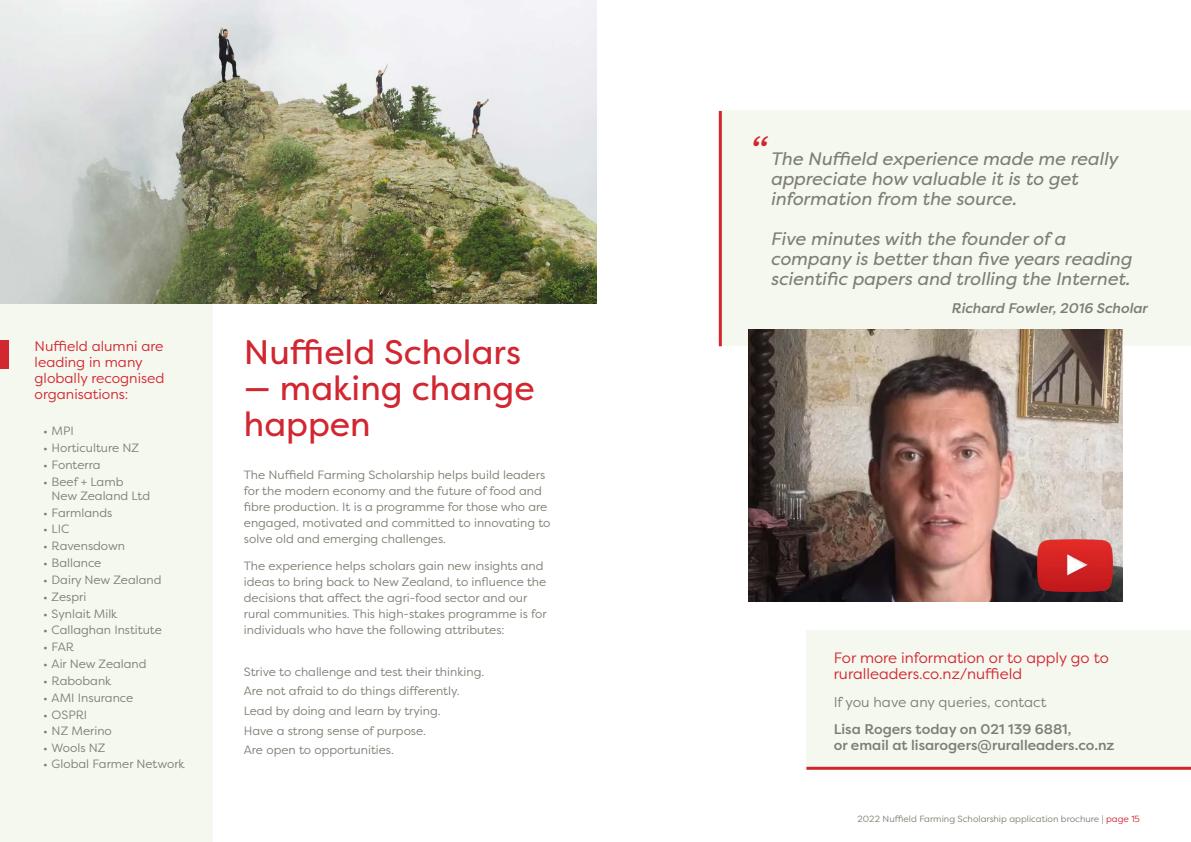
<style>
.page{position:relative;width:1191px;height:842px;background:#fff}
.page>*{position:absolute;margin:0;border:0;box-sizing:border-box;transform-origin:0 0}
.t1{font:italic 40px "Filson Pro";color:#d22630}
.t2{font:34px/36px "Filson Pro";color:#d22630}
.t3{font:italic 18px/20px "Filson Pro";color:#7e7f74}
.t4{font:15px/16px "Filson Pro";color:#d22630}
.t5{font:500 14px/16px "Filson Pro";color:#7e7f74}
.t6{font:14px/16px "Filson Pro";color:#d22630}
.t7{font:14px "Filson Pro";color:#7e7f74}
.t8{font:italic 500 14px "Filson Pro";color:#7e7f74}
.t9{font:12px/16px "Filson Pro";color:#7e7f74}
.t10{font:9px "Filson Pro";color:#7e7f74}
.s1{color:#d22630}
</style>
<div class="page">
<div style="left:0;top:0;width:212px;height:842px;background:#f5f8ef"></div>
<div style="left:806px;top:630px;width:385px;height:138px;background:#f5f8ef"></div>
<hr style="left:806px;top:767px;width:385px;height:3px;background:#d2232a">
<div style="left:0;top:340px;width:9px;height:29px;background:#d22630"></div>
<img style="left:0;top:0;width:596px;height:303px">
<div style="left:719px;top:111px;width:472px;height:235px;background:#f5f8ef"></div>
<hr style="left:719px;top:111px;width:3px;height:235px;background:#d22630">
<img style="left:748px;top:330px;width:375px;height:272px">
<img style="left:1037px;top:539px;width:75px;height:53px">
<p class="t6" style="left:35px;top:337px;width:131px">Nuffield alumni are leading in many globally recognised organisations:</p>
<p class="t9" style="left:43px;top:423px;width:32px">• MPI</p>
<p class="t9" style="left:43px;top:439px;width:98px">• Horticulture NZ</p>
<p class="t9" style="left:43px;top:456px;width:59px">• Fonterra</p>
<p class="t9" style="left:52px;top:474px;width:100px;line-height:14px;text-indent:-9px">• Beef + Lamb<br>New Zealand Ltd</p>
<p class="t9" style="left:43px;top:504px;width:71px">• Farmlands</p>
<p class="t9" style="left:43px;top:521px;width:28px">• LIC</p>
<p class="t9" style="left:43px;top:538px;width:84px">• Ravensdown</p>
<p class="t9" style="left:43px;top:554px;width:60px">• Ballance</p>
<p class="t9" style="left:43px;top:571px;width:120px">• Dairy New Zealand</p>
<p class="t9" style="left:43px;top:588px;width:45px">• Zespri</p>
<p class="t9" style="left:43px;top:605px;width:76px">• Synlait Milk</p>
<p class="t9" style="left:43px;top:622px;width:120px">• Callaghan Institute</p>
<p class="t9" style="left:43px;top:639px;width:33px">• FAR</p>
<p class="t9" style="left:43px;top:656px;width:105px">• Air New Zealand</p>
<p class="t9" style="left:43px;top:672px;width:70px">• Rabobank</p>
<p class="t9" style="left:43px;top:689px;width:92px">• AMI Insurance</p>
<p class="t9" style="left:43px;top:706px;width:46px">• OSPRI</p>
<p class="t9" style="left:43px;top:723px;width:70px">• NZ Merino</p>
<p class="t9" style="left:43px;top:740px;width:64px">• Wools NZ</p>
<p class="t9" style="left:43px;top:756px;width:143px">• Global Farmer Network</p>
<h2 class="t2" style="left:244px;top:333px;width:279px">Nuffield Scholars</h2>
<h2 class="t2" style="left:244px;top:369px;width:292px">— making change happen</h2>
<p class="t9" style="left:244px;top:466px;width:308px">The Nuffield Farming Scholarship helps build leaders for the modern economy and the future of food and fibre production. It is a programme for those who are engaged, motivated and committed to innovating to solve old and emerging challenges.</p>
<p class="t9" style="left:244px;top:558px;width:304px">The experience helps scholars gain new insights and ideas to bring back to New Zealand, to influence the decisions that affect the agri-food sector and our rural communities. This high-stakes programme is for individuals who have the following attributes:</p>
<p class="t9" style="left:244px;top:661px;width:242px;line-height:19.7px">Strive to challenge and test their thinking.<br>Are not afraid to do things differently.<br>Lead by doing and learn by trying.<br>Have a strong sense of purpose.<br>Are open to opportunities.</p>
<h1 class="t1" style="left:748px;top:124px;width:19px">“</h1>
<h3 class="t3" style="left:770px;top:149px;width:349px">The Nuffield experience made me really appreciate how valuable it is to get information from the source.</h3>
<h3 class="t3" style="left:770px;top:229px;width:363px">Five minutes with the founder of a company is better than five years reading scientific papers and trolling the Internet.</h3>
<p class="t8" style="left:951px;top:298px;width:197px">Richard Fowler, 2016 Scholar</p>
<p class="t4" style="left:833px;top:649px;width:277px">For more information or to apply go to ruralleaders.co.nz/nuffield</p>
<p class="t7" style="left:833px;top:692px;width:214px">If you have any queries, contact</p>
<p class="t5" style="left:833px;top:721px;width:282px">Lisa Rogers today on 021 139 6881,<br>or email at lisarogers@ruralleaders.co.nz</p>
<p class="t10" style="left:857px;top:812px;width:284px">2022 Nuffield Farming Scholarship application brochure | <span class="s1">page 15</span></p>
</div>
